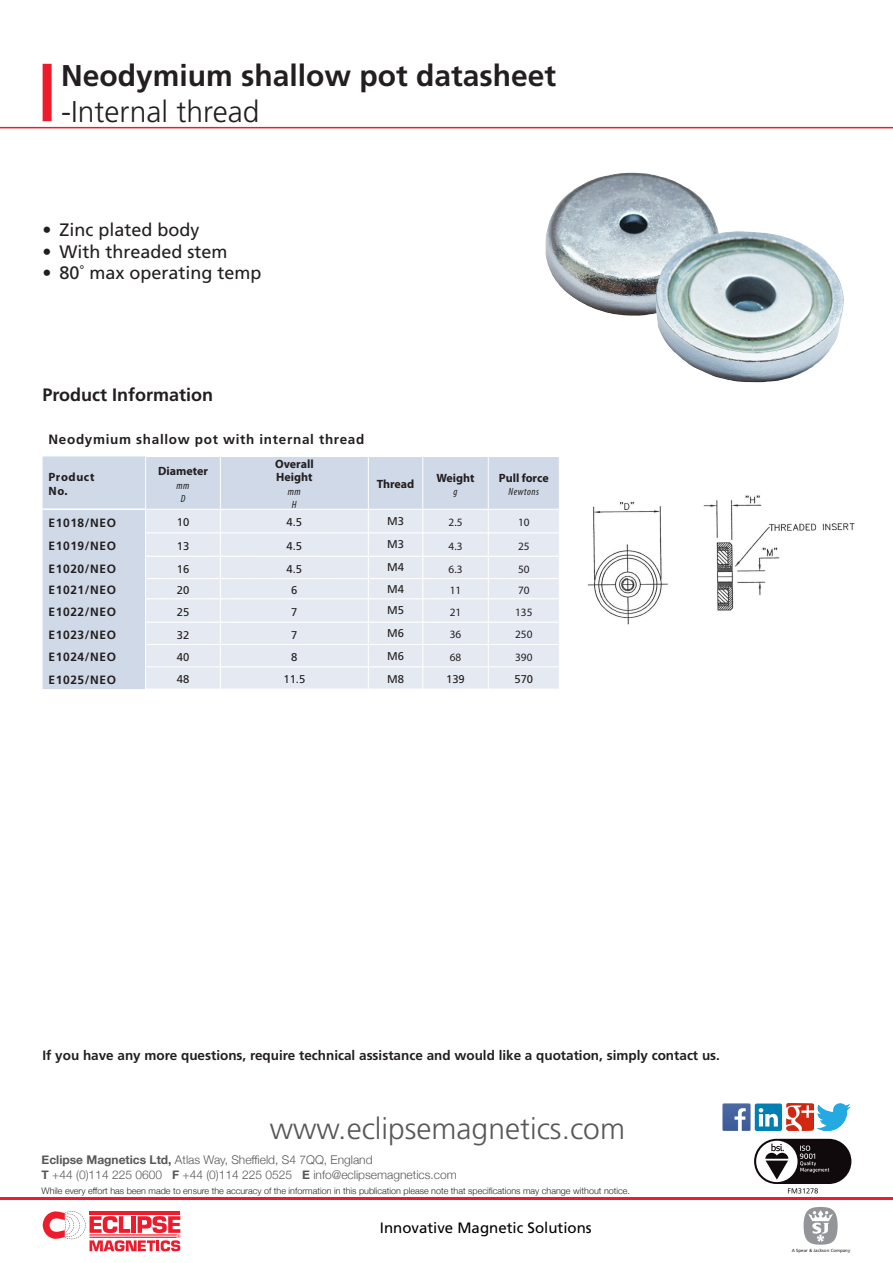
<style>
.page{position:relative;width:893px;height:1263px;background:#fff}
.page>*{position:absolute;margin:0;border:0;box-sizing:border-box;transform-origin:0 0}
.t1{font:700 30px "Frutiger";color:#231f20}
.t2{font:300 30px "Frutiger";color:#57585a}
.t3{font:300 30px "Frutiger";color:#231f20}
.t4{font:18px "Frutiger";color:#231f20}
.t5{font:700 18px "Frutiger";color:#231f20}
.t6{font:15px "Frutiger";color:#000}
.table_body{font:700 13.5px "Frutiger";color:#231f20}
.table_body-2{font:700 13.5px "Frutiger";letter-spacing:.05em;color:#231f20}
.t7{font:300 12px/15px "Helvetica Neue";color:#57585a}
.table_body-3{font:700 12px "Frutiger";letter-spacing:.05em;color:#231f20}
.table_body-4{font:700 12px "Myriad Pro";color:#231f20}
.table_body-5{font:700 12px "Myriad Pro";letter-spacing:.05em;color:#231f20}
.table_body-6{font:11.25px "Frutiger";color:#231f20}
.table_body-7{font:11.25px "Myriad Pro";color:#231f20}
.table_body-8{font:italic condensed 10.5px "Myriad Pro";letter-spacing:.05em;color:#231f20}
.t8{font:300 9px "Helvetica Neue";color:#231f20}
.t9{font:4.5px "Frutiger";color:#231f20}
.s1{font-weight:700}
</style>
<div class="page">
<hr style="left:0;top:127px;width:893px;height:1px;background:#ee1d23">
<div style="left:43px;top:456px;width:102px;height:233px;background:#d0d9e7"></div>
<hr style="left:43px;top:508px;width:102px;height:2px;background:#fff">
<svg style="left:145px;top:457px;width:414px;height:232px;background:#e1e7f0"></svg>
<hr style="left:220px;top:457px;width:1px;height:52px;background:#fff">
<hr style="left:368px;top:457px;width:1px;height:52px;background:#fff">
<hr style="left:220px;top:509px;width:148px;height:1px;background:#fff">
<svg style="left:754px;top:1139px;width:97px;height:54px"></svg>
<svg style="left:723px;top:1103px;width:27px;height:28px"></svg>
<img style="left:786px;top:1103px;width:28px;height:28px">
<div style="left:755px;top:1103px;width:27px;height:28px;background:#007fb2;border-radius:2px"></div>
<svg style="left:759px;top:1108px;width:19px;height:18px"></svg>
<img style="left:817px;top:1103px;width:33px;height:28px">
<hr style="left:0;top:1197px;width:893px;height:3px;background:#ee1b2c">
<svg style="left:43px;top:1211px;width:137px;height:40px"></svg>
<div style="left:43px;top:64px;width:9px;height:57px;background:#ee1b2c"></div>
<div style="left:804px;top:1207px;width:34px;height:38px;background:#939598;border-radius:50%"></div>
<svg style="left:808px;top:1210px;width:25px;height:32px"></svg>
<img style="left:587px;top:495px;width:268px;height:130px">
<img style="left:545px;top:172px;width:299px;height:211px">
<p class="t1" style="left:61px;top:58px;width:497px">Neodymium shallow pot datasheet</p>
<p class="t3" style="left:61px;top:95px;width:200px">-Internal thread</p>
<p class="t4" style="left:43px;top:219px;width:159px">• Zinc plated body</p>
<p class="t4" style="left:43px;top:241px;width:187px">• With threaded stem</p>
<p class="t4" style="left:43px;top:262px;width:221px">• 80˚ max operating temp</p>
<p class="t5" style="left:43px;top:384px;width:172px">Product Information</p>
<p class="table_body-2" style="left:49px;top:432px;width:317px">Neodymium shallow pot with internal thread</p>
<p class="table_body-5" style="left:49px;top:469px;width:48px">Product</p>
<p class="table_body-4" style="left:49px;top:483px;width:21px">No.</p>
<p class="table_body-4" style="left:275px;top:456px;width:40px">Overall</p>
<p class="table_body-4" style="left:276px;top:470px;width:38px">Height</p>
<p class="table_body-8" style="left:288px;top:485px;width:14px">mm</p>
<p class="table_body-8" style="left:292px;top:499px;width:6px">H</p>
<p class="table_body-4" style="left:158px;top:463px;width:51px">Diameter</p>
<p class="table_body-8" style="left:177px;top:479px;width:14px">mm</p>
<p class="table_body-8" style="left:181px;top:492px;width:6px">D</p>
<p class="table_body-4" style="left:377px;top:476px;width:39px">Thread</p>
<p class="table_body-4" style="left:436px;top:470px;width:40px">Weight</p>
<p class="table_body-8" style="left:453px;top:486px;width:6px">g</p>
<p class="table_body-4" style="left:499px;top:470px;width:51px">Pull force</p>
<p class="table_body-8" style="left:508px;top:486px;width:32px">Newtons</p>
<p class="table_body-3" style="left:49px;top:515px;width:69px">E1018/NEO</p>
<p class="table_body-6" style="left:177px;top:516px;width:14px">10</p>
<p class="table_body-6" style="left:287px;top:516px;width:17px">4.5</p>
<p class="table_body-6" style="left:387px;top:514px;width:18px">M3</p>
<p class="table_body-7" style="left:449px;top:515px;width:15px">2.5</p>
<p class="table_body-7" style="left:518px;top:515px;width:13px">10</p>
<p class="table_body-3" style="left:49px;top:539px;width:69px">E1019/NEO</p>
<p class="table_body-6" style="left:177px;top:539px;width:14px">13</p>
<p class="table_body-6" style="left:287px;top:539px;width:17px">4.5</p>
<p class="table_body-6" style="left:387px;top:538px;width:18px">M3</p>
<p class="table_body-7" style="left:449px;top:539px;width:15px">4.3</p>
<p class="table_body-7" style="left:518px;top:539px;width:13px">25</p>
<p class="table_body-3" style="left:49px;top:562px;width:69px">E1020/NEO</p>
<p class="table_body-6" style="left:177px;top:562px;width:14px">16</p>
<p class="table_body-6" style="left:287px;top:562px;width:17px">4.5</p>
<p class="table_body-6" style="left:387px;top:561px;width:18px">M4</p>
<p class="table_body-7" style="left:449px;top:562px;width:15px">6.3</p>
<p class="table_body-7" style="left:518px;top:562px;width:13px">50</p>
<p class="table_body-3" style="left:49px;top:583px;width:69px">E1021/NEO</p>
<p class="table_body-6" style="left:177px;top:583px;width:14px">20</p>
<p class="table_body-6" style="left:291px;top:583px;width:8px">6</p>
<p class="table_body-6" style="left:387px;top:582px;width:18px">M4</p>
<p class="table_body-7" style="left:450px;top:583px;width:13px">11</p>
<p class="table_body-7" style="left:518px;top:583px;width:13px">70</p>
<p class="table_body-3" style="left:49px;top:605px;width:69px">E1022/NEO</p>
<p class="table_body-6" style="left:177px;top:605px;width:14px">25</p>
<p class="table_body-6" style="left:291px;top:605px;width:8px">7</p>
<p class="table_body-6" style="left:387px;top:604px;width:18px">M5</p>
<p class="table_body-7" style="left:450px;top:605px;width:13px">21</p>
<p class="table_body-7" style="left:515px;top:605px;width:19px">135</p>
<p class="table_body-3" style="left:49px;top:628px;width:69px">E1023/NEO</p>
<p class="table_body-6" style="left:177px;top:628px;width:14px">32</p>
<p class="table_body-6" style="left:291px;top:628px;width:8px">7</p>
<p class="table_body-6" style="left:387px;top:627px;width:18px">M6</p>
<p class="table_body-7" style="left:450px;top:628px;width:13px">36</p>
<p class="table_body-7" style="left:515px;top:628px;width:19px">250</p>
<p class="table_body-3" style="left:49px;top:650px;width:69px">E1024/NEO</p>
<p class="table_body-6" style="left:177px;top:650px;width:14px">40</p>
<p class="table_body-6" style="left:291px;top:650px;width:8px">8</p>
<p class="table_body-6" style="left:387px;top:649px;width:18px">M6</p>
<p class="table_body-7" style="left:450px;top:650px;width:13px">68</p>
<p class="table_body-7" style="left:515px;top:650px;width:19px">390</p>
<p class="table_body-3" style="left:49px;top:672px;width:69px">E1025/NEO</p>
<p class="table_body-6" style="left:177px;top:673px;width:14px">48</p>
<p class="table_body-6" style="left:283px;top:673px;width:23px">11.5</p>
<p class="table_body-6" style="left:387px;top:673px;width:18px">M8</p>
<p class="table_body-6" style="left:446px;top:673px;width:20px">139</p>
<p class="table_body-6" style="left:514px;top:673px;width:20px">570</p>
<p class="table_body" style="left:43px;top:1048px;width:679px">If you have any more questions, require technical assistance and would like a quotation, simply contact us.</p>
<p class="t2" style="left:270px;top:1112px;width:357px">www.eclipsemagnetics.com</p>
<p class="t7" style="left:42px;top:1151px;width:417px"><span class="s1">Eclipse Magnetics Ltd,</span> Atlas Way, Sheffield, S4 7QQ, England<br><span class="s1">T</span> +44 (0)114 225 0600 <span class="s1">F</span> +44 (0)114 225 0525 <span class="s1">E</span> info@eclipsemagnetics.com</p>
<p class="t8" style="left:42px;top:1183px;width:590px">While every effort has been made to ensure the accuracy of the information in this publication please note that specifications may change without notice.</p>
<p class="t6" style="left:380px;top:1219px;width:213px">Innovative Magnetic Solutions</p>
<p class="t9" style="left:792px;top:1247px;width:60px">A Spear &amp; Jackson Company</p>
</div>
